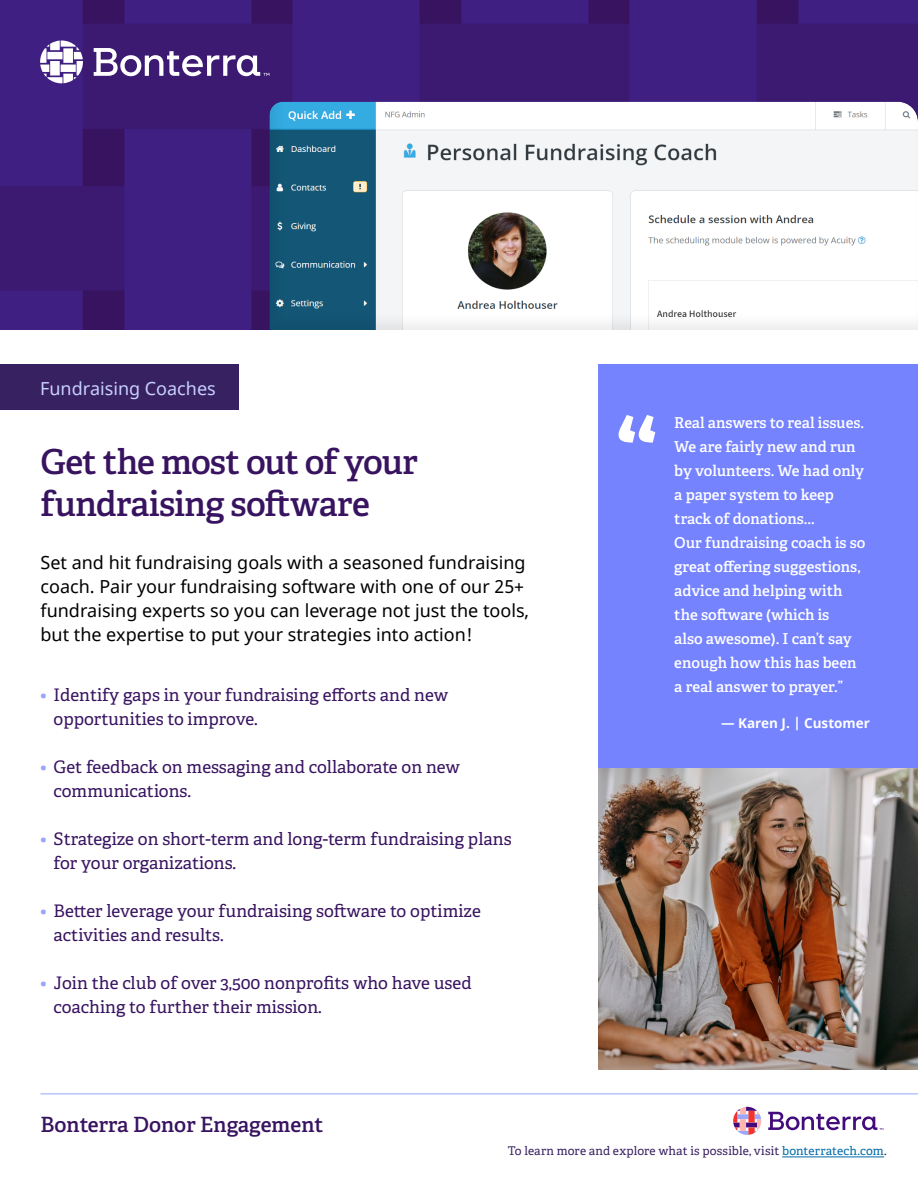
<style>
.page{position:relative;width:918px;height:1188px;background:#fff}
.page>*{position:absolute;margin:0;border:0;box-sizing:border-box;transform-origin:0 0}
.t1{font:600 126px "Adelle";color:#fff}
.t2{font:600 34.5px/42px "Adelle";letter-spacing:-.025em;color:#381360}
.t3{font:600 21px "Adelle";color:#381360}
.t4{font:18px/24px "Noto Sans";color:#000}
.t5{font:18px "Noto Sans";color:#c7d0ff}
.t6{font:17.25px/24px "Adelle";color:#381360}
.t7{font:600 15px/24px "Adelle";color:#fff}
.t8{font:700 13.5px "Noto Sans";color:#fff}
.t9{font:12px "Adelle";letter-spacing:.01em;color:#3a2161}
.s1{font-size:18px;color:#99a7ff}
.s2{color:#006ba8}
</style>
<div class="page">
<svg style="left:768px;top:1112px;width:115px;height:18px"></svg>
<svg style="left:733px;top:1107px;width:28px;height:28px"></svg>
<img style="left:0;top:0;width:918px;height:330px">
<div style="left:598px;top:336px;width:320px;height:433px;background:#7583ff"></div>
<img style="left:598px;top:769px;width:320px;height:300px">
<div style="left:0;top:349px;width:239px;height:61px;background:#382160"></div>
<div style="left:256px;top:93px;width:662px;height:244px;background:#000;opacity:.08"></div>
<div style="left:0;top:330px;width:918px;height:33px;background:#fff"></div>
<hr style="left:40px;top:1094px;width:878px;height:1px;background:#99a7ff">
<hr style="left:782px;top:1156px;width:102px;height:1px;background:#006ba8">
<svg style="left:94px;top:48px;width:175px;height:28px"></svg>
<svg style="left:40px;top:41px;width:43px;height:42px"></svg>
<p class="t5" style="left:40px;top:376px;width:177px">Fundraising Coaches</p>
<h2 class="t2" style="left:40px;top:441px;width:379px">Get the most out of your fundraising software</h2>
<p class="t4" style="left:40px;top:551px;width:490px">Set and hit fundraising goals with a seasoned fundraising coach. Pair your fundraising software with one of our 25+ fundraising experts so you can leverage not just the tools, but the expertise to put your strategies into action!</p>
<p class="t6" style="left:54px;top:683px;width:396px;text-indent:-14px"><span class="s1">•</span> Identify gaps in your fundraising efforts and new opportunities to improve.</p>
<p class="t6" style="left:54px;top:755px;width:408px;text-indent:-14px"><span class="s1">•</span> Get feedback on messaging and collaborate on new communications.</p>
<p class="t6" style="left:54px;top:827px;width:460px;text-indent:-14px"><span class="s1">•</span> Strategize on short-term and long-term fundraising plans for your organizations.</p>
<p class="t6" style="left:54px;top:899px;width:429px;text-indent:-14px"><span class="s1">•</span> Better leverage your fundraising software to optimize activities and results.</p>
<p class="t6" style="left:54px;top:971px;width:419px;text-indent:-14px"><span class="s1">•</span> Join the club of over 3,500 nonprofits who have used coaching to further their mission.</p>
<p class="t3" style="left:40px;top:1111px;width:284px">Bonterra Donor Engagement</p>
<h1 class="t1" style="left:613px;top:388px;width:47px">“</h1>
<p class="t7" style="left:674px;top:411px;width:193px">Real answers to real issues.<br>We are fairly new and run by volunteers. We had only a paper system to keep track of donations...<br>Our fundraising coach is so great offering suggestions, advice and helping with the software (which is<br>also awesome). I can’t say enough how this has been a real answer to prayer.”</p>
<p class="t8" style="left:721px;top:713px;width:150px">— Karen J. | Customer</p>
<p class="t9" style="left:508px;top:1143px;width:381px">To learn more and explore what is possible, visit <span class="s2">bonterratech.com</span>.</p>
</div>
